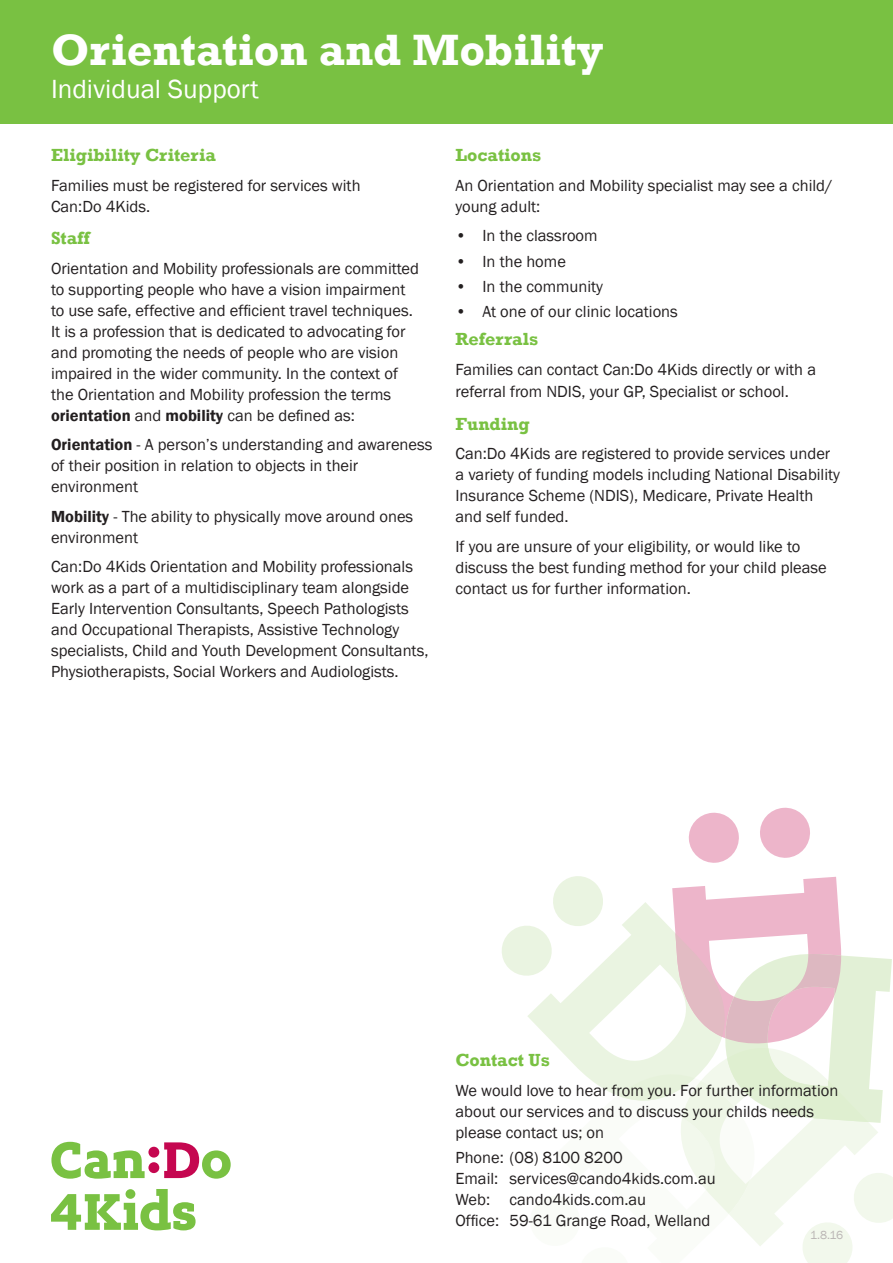
<style>
.page{position:relative;width:893px;height:1263px;background:#fff}
.page>*{position:absolute;margin:0;border:0;box-sizing:border-box;transform-origin:0 0}
.t1{font:700 45px "Rockwell";color:#fff}
.heading{font:27px "Franklin Gothic";color:#fff}
.heading-2{font:700 18px "Rockwell";color:#79c142}
.heading-3{font:16.5px/21px "Franklin Gothic";color:#231f20}
.Bulleted{font:12px "Franklin Gothic";color:#bab5b4}
.s1{font-weight:600}
</style>
<div class="page">
<svg style="left:768px;top:1214px;width:125px;height:49px"></svg>
<svg style="left:729px;top:1214px;width:39px;height:32px"></svg>
<svg style="left:502px;top:876px;width:115px;height:219px"></svg>
<svg style="left:617px;top:807px;width:276px;height:407px"></svg>
<svg style="left:51px;top:1189px;width:145px;height:41px"></svg>
<svg style="left:51px;top:1142px;width:180px;height:37px"></svg>
<div style="left:0;top:0;width:893px;height:123px;background:#79c142"></div>
<p class="t1" style="left:51px;top:23px;width:554px">Orientation and Mobility</p>
<p class="heading" style="left:51px;top:72px;width:209px">Individual Support</p>
<p class="heading-2" style="left:51px;top:144px;width:166px">Eligibility Criteria</p>
<p class="heading-3" style="left:51px;top:175px;width:311px">Families must be registered for services with<br>Can:Do 4Kids.</p>
<p class="heading-2" style="left:51px;top:227px;width:40px">Staff</p>
<p class="heading-3" style="left:51px;top:258px;width:370px">Orientation and Mobility professionals are committed to supporting people who have a vision impairment to use safe, effective and efficient travel techniques.<br>It is a profession that is dedicated to advocating for and promoting the needs of people who are vision impaired in the wider community. In the context of the Orientation and Mobility profession the terms <span class="s1">orientation</span> and <span class="s1">mobility</span> can be defined as:</p>
<p class="heading-3" style="left:51px;top:435px;width:383px"><span class="s1">Orientation</span> - A person’s understanding and awareness of their position in relation to objects in their environment</p>
<p class="heading-3" style="left:51px;top:506px;width:364px"><span class="s1">Mobility</span> - The ability to physically move around ones environment</p>
<p class="heading-3" style="left:51px;top:557px;width:379px">Can:Do 4Kids Orientation and Mobility professionals work as a part of a multidisciplinary team alongside Early Intervention Consultants, Speech Pathologists and Occupational Therapists, Assistive Technology specialists, Child and Youth Development Consultants, Physiotherapists, Social Workers and Audiologists.</p>
<p class="heading-2" style="left:455px;top:144px;width:87px">Locations</p>
<p class="heading-3" style="left:455px;top:175px;width:379px">An Orientation and Mobility specialist may see a child/ young adult:</p>
<p class="heading-3" style="left:455px;top:226px;width:144px">• In the classroom</p>
<p class="heading-3" style="left:455px;top:251px;width:112px">• In the home</p>
<p class="heading-3" style="left:455px;top:276px;width:149px">• In the community</p>
<p class="heading-3" style="left:455px;top:301px;width:224px">• At one of our clinic locations</p>
<p class="heading-2" style="left:455px;top:328px;width:84px">Referrals</p>
<p class="heading-3" style="left:455px;top:358px;width:362px;line-height:22.5px">Families can contact Can:Do 4Kids directly or with a referral from NDIS, your GP, Specialist or school.</p>
<p class="heading-2" style="left:455px;top:413px;width:76px">Funding</p>
<p class="heading-3" style="left:455px;top:444px;width:386px">Can:Do 4Kids are registered to provide services under a variety of funding models including National Disability Insurance Scheme (NDIS), Medicare, Private Health and self funded.</p>
<p class="heading-3" style="left:455px;top:536px;width:373px">If you are unsure of your eligibility, or would like to discuss the best funding method for your child please contact us for further information.</p>
<p class="heading-2" style="left:455px;top:1049px;width:96px">Contact Us</p>
<p class="heading-3" style="left:455px;top:1080px;width:384px">We would love to hear from you. For further information about our services and to discuss your childs needs please contact us; on</p>
<p class="heading-3" style="left:455px;top:1147px;width:169px">Phone: (08) 8100 8200</p>
<p class="heading-3" style="left:455px;top:1168px;width:262px">Email: services@cando4kids.com.au</p>
<p class="heading-3" style="left:455px;top:1189px;width:192px">Web: cando4kids.com.au</p>
<p class="heading-3" style="left:455px;top:1210px;width:257px">Office: 59-61 Grange Road, Welland</p>
<p class="Bulleted" style="left:810px;top:1227px;width:35px">1.8.16</p>
</div>
